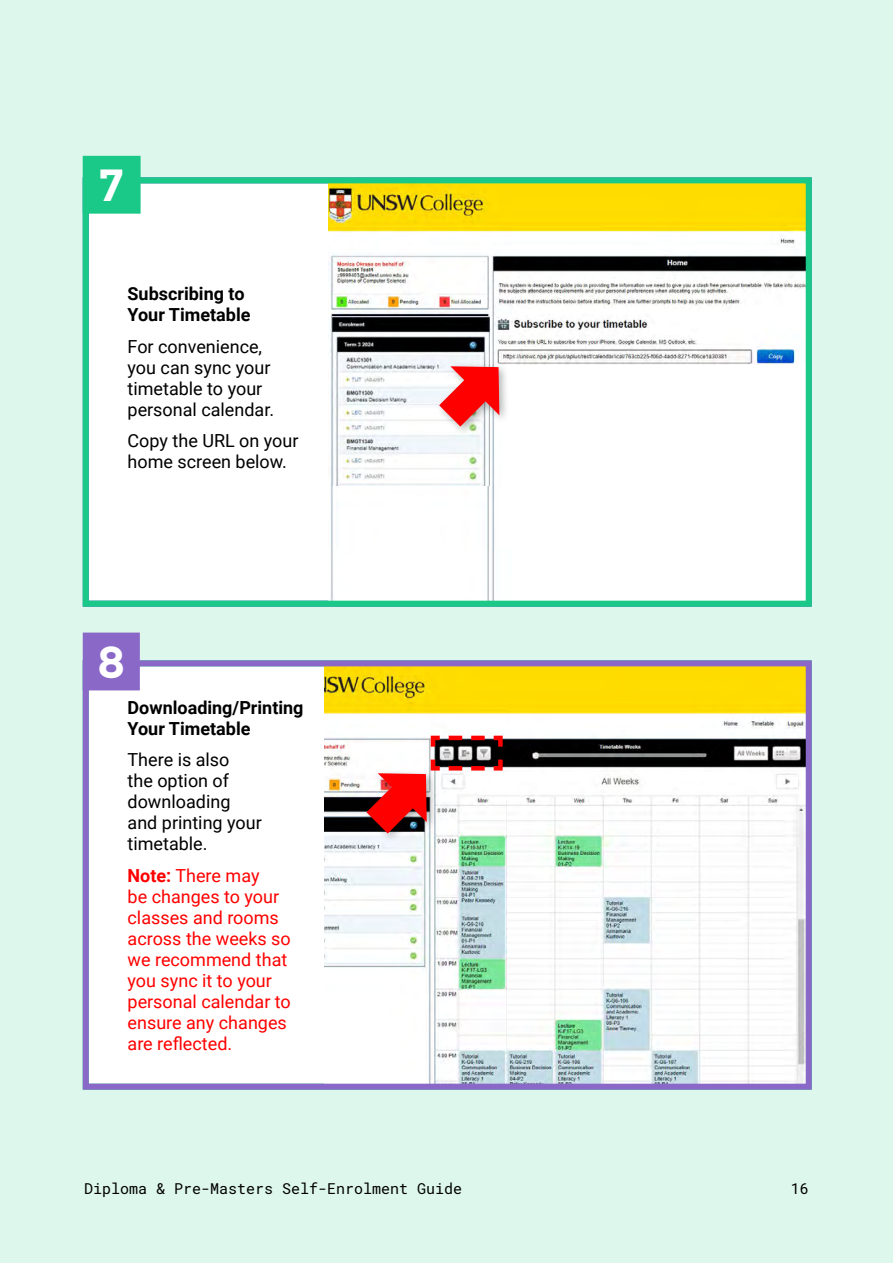
<style>
.page{position:relative;width:893px;height:1263px;background:#ddf7ed}
.page>*{position:absolute;margin:0;border:0;box-sizing:border-box;transform-origin:0 0}
.t1{font:700 45px "Clancy";color:#fff}
.t2{font:18px/21px "Roboto";color:#000}
.t3{font:18px/21px "Roboto";color:#f00}
.t4{font:700 18px/21px "Roboto";color:#000}
.t5{font:15px "Roboto Mono";color:#000}
.s1{font-weight:700}
</style>
<div class="page">
<div style="left:83px;top:660px;width:729px;height:430px;background:#fff"></div>
<img style="left:325px;top:667px;width:480px;height:416px">
<svg style="left:335px;top:733px;width:170px;height:132px"></svg>
<div style="left:83px;top:660px;width:729px;height:430px;border:6px solid #8a68c8"></div>
<div style="left:85px;top:635px;width:53px;height:53px;background:#8a68c8"></div>
<div style="left:83px;top:633px;width:57px;height:57px;border:4px solid #8a68c8"></div>
<div style="left:83px;top:177px;width:729px;height:430px;background:#fff"></div>
<img style="left:329px;top:184px;width:476px;height:416px">
<img style="left:332px;top:317px;width:157px;height:168px">
<svg style="left:407px;top:335px;width:123px;height:123px"></svg>
<div style="left:83px;top:177px;width:729px;height:430px;border:6px solid #1ac987"></div>
<div style="left:85px;top:158px;width:53px;height:53px;background:#1ac987"></div>
<div style="left:83px;top:156px;width:58px;height:58px;border:4px solid #1ac987"></div>
<h1 class="t1" style="left:100px;top:158px;width:26px">7</h1>
<p class="t4" style="left:128px;top:282px;width:124px">Subscribing to<br>Your Timetable</p>
<p class="t2" style="left:128px;top:335px;width:148px">For convenience, you can sync your timetable to your personal calendar.</p>
<p class="t2" style="left:128px;top:429px;width:172px">Copy the URL on your home screen below.</p>
<h1 class="t1" style="left:97px;top:635px;width:29px">8</h1>
<p class="t4" style="left:128px;top:696px;width:178px">Downloading/Printing<br>Your Timetable</p>
<p class="t2" style="left:128px;top:749px;width:136px">There is also<br>the option of downloading and printing your timetable.</p>
<p class="t3" style="left:128px;top:864px;width:165px"><span class="s1">Note:</span> There may<br>be changes to your classes and rooms across the weeks so we recommend that you sync it to your personal calendar to ensure any changes are reflected.</p>
<p class="t5" style="left:84px;top:1178px;width:380px">Diploma &amp; Pre-Masters Self-Enrolment Guide</p>
<p class="t5" style="left:791px;top:1178px;width:19px">16</p>
<p class="t5" style="left:282px;top:1178px;width:236px">Build Your Timetabl Guide</p>
</div>
